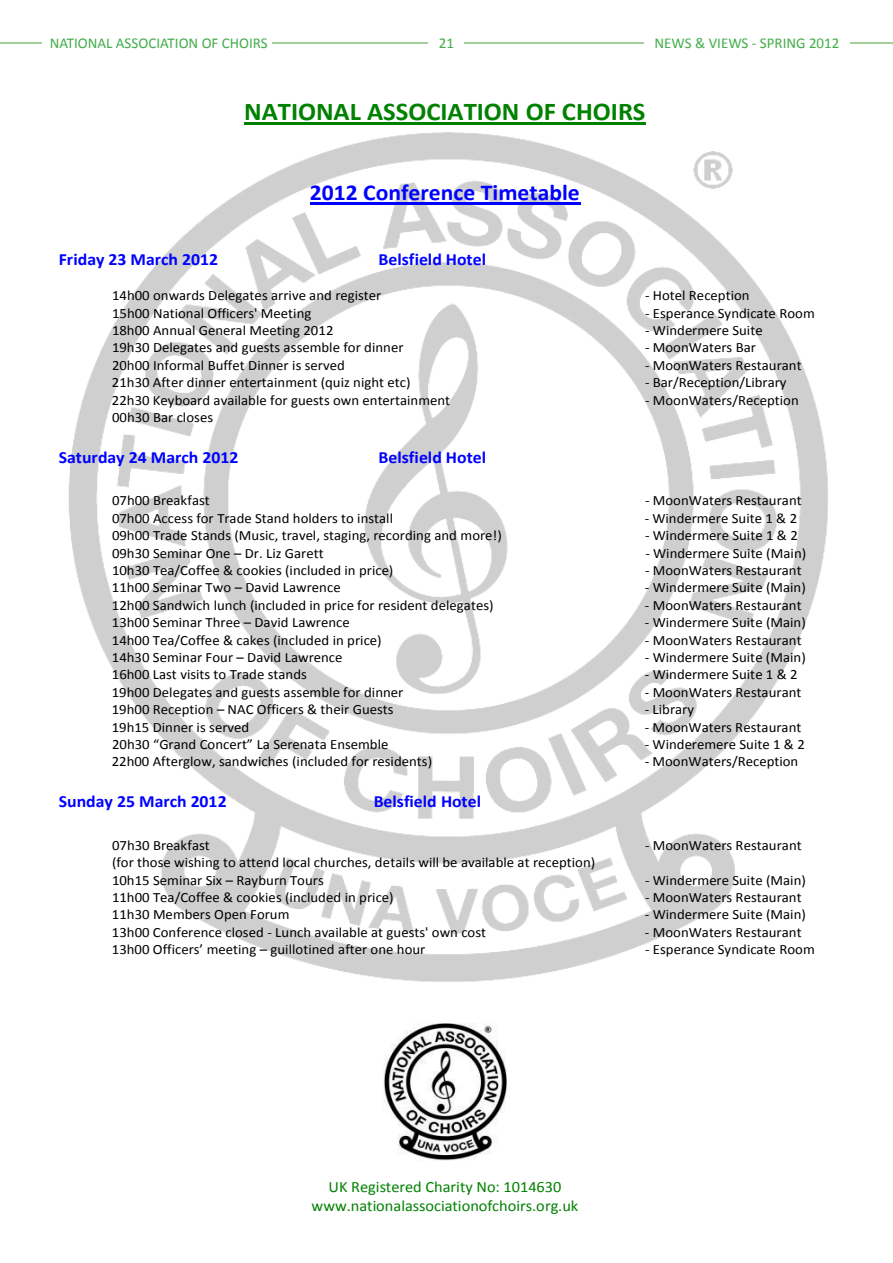
<style>
.page{position:relative;width:893px;height:1263px;background:#fff}
.page>*{position:absolute;margin:0;border:0;box-sizing:border-box;transform-origin:0 0}
.t1{font:700 25.65px "Calibri";color:#008100;scale:1.04 1}
.t2{font:700 22.8px "Calibri";color:#00f;scale:1.04 1}
.t3{font:700 17.1px "Calibri";color:#00f;scale:1.04 1}
.t4{font:15.75px/19.2px "Calibri";color:#008100;text-align:center;scale:1.04 1}
.t5{font:15px "Calibri";color:#41ad49}
.t6{font:14.25px/17.4px "Calibri";color:#000;scale:1.04 1}
</style>
<div class="page">
<hr style="left:0;top:42px;width:893px;height:1px;background:#a4ce9a">
<div style="left:644px;top:33px;width:206px;height:18px;background:#fff"></div>
<div style="left:43px;top:33px;width:229px;height:18px;background:#fff"></div>
<div style="left:429px;top:33px;width:35px;height:18px;background:#fff"></div>
<img style="left:69px;top:132px;width:759px;height:850px">
<img style="left:384px;top:1024px;width:122px;height:137px">
<hr style="left:244px;top:122px;width:402px;height:3px;background:#008100">
<hr style="left:310px;top:202px;width:270px;height:3px;background:#00f">
<p class="t5" style="left:50px;top:33px;width:220px">NATIONAL ASSOCIATION OF CHOIRS</p>
<p class="t5" style="left:439px;top:33px;width:17px">21</p>
<p class="t5" style="left:655px;top:33px;width:186px">NEWS &amp; VIEWS - SPRING 2012</p>
<h1 class="t1" style="left:244px;top:95px;width:387px">NATIONAL ASSOCIATION OF CHOIRS</h1>
<h2 class="t2" style="left:310px;top:178px;width:261px">2012 Conference Timetable</h2>
<p class="t3" style="left:59px;top:248px;width:155px">Friday 23 March 2012</p>
<p class="t3" style="left:379px;top:248px;width:105px">Belsfield Hotel</p>
<p class="t6" style="left:112px;top:287px;width:260px">14h00 onwards Delegates arrive and register</p>
<p class="t6" style="left:645px;top:287px;width:102px">- Hotel Reception</p>
<p class="t6" style="left:112px;top:304px;width:193px">15h00 National Officers' Meeting</p>
<p class="t6" style="left:645px;top:304px;width:165px">- Esperance Syndicate Room</p>
<p class="t6" style="left:112px;top:322px;width:214px">18h00 Annual General Meeting 2012</p>
<p class="t6" style="left:645px;top:322px;width:115px">- Windermere Suite</p>
<p class="t6" style="left:112px;top:339px;width:282px">19h30 Delegates and guests assemble for dinner</p>
<p class="t6" style="left:645px;top:339px;width:108px">- MoonWaters Bar</p>
<p class="t6" style="left:112px;top:356px;width:225px">20h00 Informal Buffet Dinner is served</p>
<p class="t6" style="left:645px;top:356px;width:152px">- MoonWaters Restaurant</p>
<p class="t6" style="left:112px;top:374px;width:289px">21h30 After dinner entertainment (quiz night etc)</p>
<p class="t6" style="left:645px;top:374px;width:138px">- Bar/Reception/Library</p>
<p class="t6" style="left:112px;top:391px;width:327px">22h30 Keyboard available for guests own entertainment</p>
<p class="t6" style="left:645px;top:391px;width:149px">- MoonWaters/Reception</p>
<p class="t6" style="left:112px;top:409px;width:99px">00h30 Bar closes</p>
<p class="t3" style="left:59px;top:446px;width:174px">Saturday 24 March 2012</p>
<p class="t3" style="left:379px;top:446px;width:105px">Belsfield Hotel</p>
<p class="t6" style="left:112px;top:492px;width:95px">07h00 Breakfast</p>
<p class="t6" style="left:645px;top:492px;width:152px">- MoonWaters Restaurant</p>
<p class="t6" style="left:112px;top:509px;width:272px">07h00 Access for Trade Stand holders to install</p>
<p class="t6" style="left:645px;top:509px;width:148px">- Windermere Suite 1 &amp; 2</p>
<p class="t6" style="left:112px;top:527px;width:376px">09h00 Trade Stands (Music, travel, staging, recording and more!)</p>
<p class="t6" style="left:645px;top:527px;width:148px">- Windermere Suite 1 &amp; 2</p>
<p class="t6" style="left:112px;top:544px;width:205px">09h30 Seminar One – Dr. Liz Garett</p>
<p class="t6" style="left:645px;top:544px;width:156px">- Windermere Suite (Main)</p>
<p class="t6" style="left:112px;top:562px;width:272px">10h30 Tea/Coffee &amp; cookies (included in price)</p>
<p class="t6" style="left:645px;top:562px;width:152px">- MoonWaters Restaurant</p>
<p class="t6" style="left:112px;top:579px;width:221px">11h00 Seminar Two – David Lawrence</p>
<p class="t6" style="left:645px;top:579px;width:156px">- Windermere Suite (Main)</p>
<p class="t6" style="left:112px;top:596px;width:368px">12h00 Sandwich lunch (included in price for resident delegates)</p>
<p class="t6" style="left:645px;top:596px;width:152px">- MoonWaters Restaurant</p>
<p class="t6" style="left:112px;top:614px;width:230px">13h00 Seminar Three – David Lawrence</p>
<p class="t6" style="left:645px;top:614px;width:156px">- Windermere Suite (Main)</p>
<p class="t6" style="left:112px;top:631px;width:261px">14h00 Tea/Coffee &amp; cakes (included in price)</p>
<p class="t6" style="left:645px;top:631px;width:152px">- MoonWaters Restaurant</p>
<p class="t6" style="left:112px;top:649px;width:223px">14h30 Seminar Four – David Lawrence</p>
<p class="t6" style="left:645px;top:649px;width:156px">- Windermere Suite (Main)</p>
<p class="t6" style="left:112px;top:666px;width:189px">16h00 Last visits to Trade stands</p>
<p class="t6" style="left:645px;top:666px;width:148px">- Windermere Suite 1 &amp; 2</p>
<p class="t6" style="left:112px;top:683px;width:282px">19h00 Delegates and guests assemble for dinner</p>
<p class="t6" style="left:645px;top:683px;width:152px">- MoonWaters Restaurant</p>
<p class="t6" style="left:112px;top:701px;width:272px">19h00 Reception – NAC Officers &amp; their Guests</p>
<p class="t6" style="left:645px;top:701px;width:49px">- Library</p>
<p class="t6" style="left:112px;top:718px;width:134px">19h15 Dinner is served</p>
<p class="t6" style="left:645px;top:718px;width:152px">- MoonWaters Restaurant</p>
<p class="t6" style="left:112px;top:736px;width:267px">20h30 “Grand Concert” La Serenata Ensemble</p>
<p class="t6" style="left:645px;top:736px;width:155px">- Winderemere Suite 1 &amp; 2</p>
<p class="t6" style="left:112px;top:753px;width:310px">22h00 Afterglow, sandwiches (included for residents)</p>
<p class="t6" style="left:645px;top:753px;width:149px">- MoonWaters/Reception</p>
<p class="t3" style="left:59px;top:791px;width:163px">Sunday 25 March 2012</p>
<p class="t3" style="left:374px;top:791px;width:105px">Belsfield Hotel</p>
<p class="t6" style="left:112px;top:836px;width:95px">07h30 Breakfast</p>
<p class="t6" style="left:645px;top:836px;width:152px">- MoonWaters Restaurant</p>
<p class="t6" style="left:112px;top:854px;width:466px">(for those wishing to attend local churches, details will be available at reception)<br>10h15 Seminar Six – Rayburn Tours</p>
<p class="t6" style="left:645px;top:871px;width:156px">- Windermere Suite (Main)</p>
<p class="t6" style="left:112px;top:889px;width:272px">11h00 Tea/Coffee &amp; cookies (included in price)</p>
<p class="t6" style="left:645px;top:889px;width:152px">- MoonWaters Restaurant</p>
<p class="t6" style="left:112px;top:906px;width:172px">11h30 Members Open Forum</p>
<p class="t6" style="left:645px;top:906px;width:156px">- Windermere Suite (Main)</p>
<p class="t6" style="left:112px;top:923px;width:361px">13h00 Conference closed - Lunch available at guests' own cost</p>
<p class="t6" style="left:645px;top:923px;width:152px">- MoonWaters Restaurant</p>
<p class="t6" style="left:112px;top:941px;width:303px">13h00 Officers’ meeting – guillotined after one hour</p>
<p class="t6" style="left:645px;top:941px;width:165px">- Esperance Syndicate Room</p>
<p class="t4" style="left:312px;top:1177px;width:258px">UK Registered Charity No: 1014630 www.nationalassociationofchoirs.org.uk</p>
</div>
